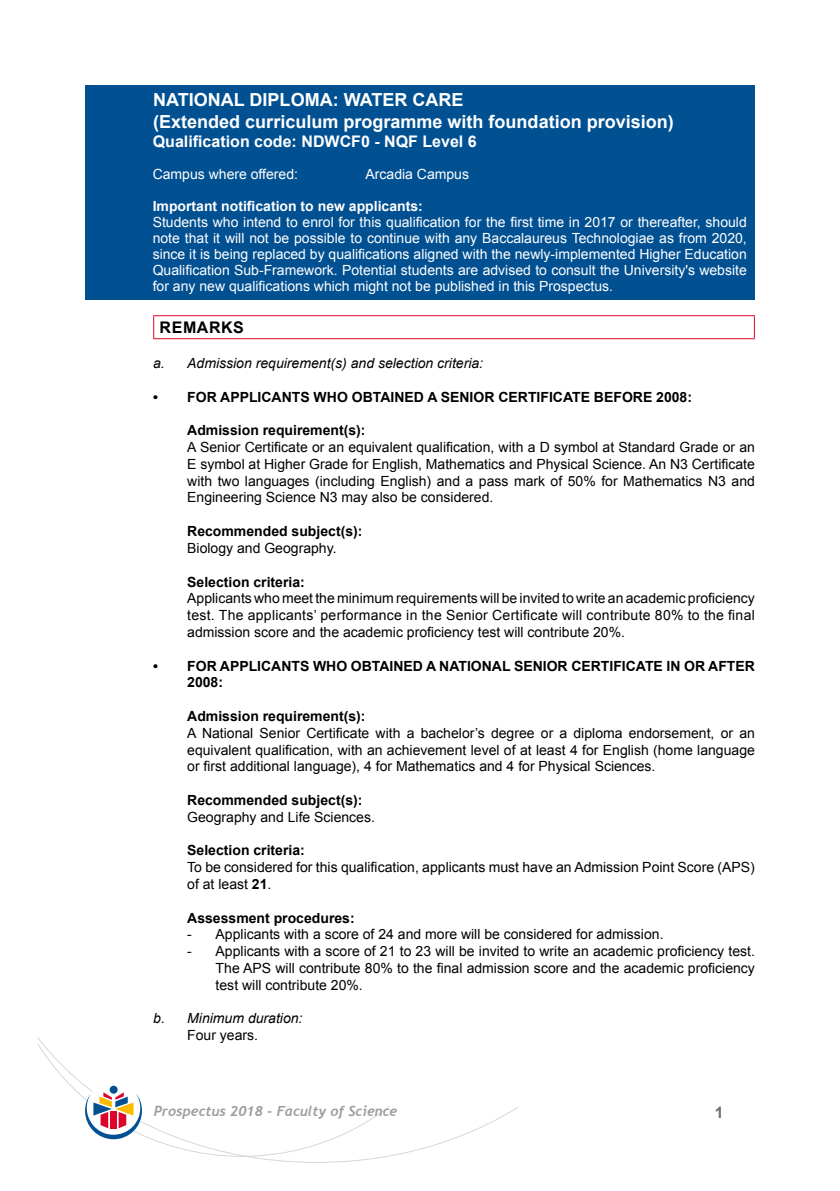
<style>
.page{position:relative;width:840px;height:1191px;background:#fff}
.page>*{position:absolute;margin:0;border:0;box-sizing:border-box;transform-origin:0 0}
.t1{font:700 18px/21.6px "Arial";color:#fff}
.t2{font:700 16px "Arial";color:#fff}
.t3{font:700 16px "Arial";letter-spacing:.035em;color:#000}
.t4{font:700 16px "Arial";color:#706f6f}
.t5{font:14px/16.8px "Arial";color:#000;text-align:justify}
.t6{font:14px/16px "Arial";color:#fff;text-align:justify}
.t7{font:700 14px/16.8px "Arial";color:#000}
.t8{font:italic 14px "Arial";color:#000}
.t9{font:700 14px "Arial";color:#fff}
.t10{font:italic 700 14px "Trebuchet";color:#9d9d9c}
.s1{font-weight:700}
</style>
<div class="page">
<svg style="left:37px;top:1037px;width:482px;height:125px"></svg>
<svg style="left:37px;top:1043px;width:353px;height:113px"></svg>
<div style="left:85px;top:85px;width:669px;height:214px;background:#005092"></div>
<hr style="left:153px;top:315px;width:601px;height:1px;background:#dd052b">
<svg style="left:153px;top:316px;width:1px;height:22px"></svg>
<svg style="left:753px;top:316px;width:1px;height:22px"></svg>
<hr style="left:153px;top:338px;width:601px;height:1px;background:#dd052b">
<p class="t1" style="left:153px;top:89px;width:522px">NATIONAL DIPLOMA: WATER CARE<br>(Extended curriculum programme with foundation provision)</p>
<p class="t2" style="left:153px;top:130px;width:325px">Qualification code: NDWCF0 - NQF Level 6</p>
<p class="t6" style="left:153px;top:166px;width:147px">Campus where offered:</p>
<p class="t6" style="left:365px;top:166px;width:105px">Arcadia Campus</p>
<p class="t9" style="left:153px;top:196px;width:271px">Important notification to new applicants:</p>
<p class="t6" style="left:153px;top:214px;width:595px">Students who intend to enrol for this qualification for the first time in 2017 or thereafter, should note that it will not be possible to continue with any Baccalaureus Technologiae as from 2020, since it is being replaced by qualifications aligned with the newly-implemented Higher Education Qualification Sub-Framework. Potential students are advised to consult the University's website for any new qualifications which might not be published in this Prospectus.</p>
<p class="t3" style="left:159px;top:316px;width:86px">REMARKS</p>
<p class="t8" style="left:153px;top:354px;width:331px">a. Admission requirement(s) and selection criteria:</p>
<p class="t7" style="left:153px;top:388px;width:540px">• FOR APPLICANTS WHO OBTAINED A SENIOR CERTIFICATE BEFORE 2008:</p>
<p class="t7" style="left:187px;top:422px;width:180px">Admission requirement(s):</p>
<p class="t5" style="left:187px;top:438px;width:569px">A Senior Certificate or an equivalent qualification, with a D symbol at Standard Grade or an E symbol at Higher Grade for English, Mathematics and Physical Science. An N3 Certificate with two languages (including English) and a pass mark of 50% for Mathematics N3 and Engineering Science N3 may also be considered.</p>
<p class="t7" style="left:187px;top:523px;width:177px">Recommended subject(s):</p>
<p class="t5" style="left:187px;top:539px;width:151px">Biology and Geography.</p>
<p class="t7" style="left:187px;top:573px;width:119px">Selection criteria:</p>
<p class="t5" style="left:187px;top:590px;width:569px">Applicants who meet the minimum requirements will be invited to write an academic proficiency test. The applicants’ performance in the Senior Certificate will contribute 80% to the final admission score and the academic proficiency test will contribute 20%.</p>
<p class="t7" style="left:187px;top:657px;width:569px;text-indent:-34px">• FOR APPLICANTS WHO OBTAINED A NATIONAL SENIOR CERTIFICATE IN OR AFTER<br>2008:</p>
<p class="t7" style="left:187px;top:708px;width:180px">Admission requirement(s):</p>
<p class="t5" style="left:187px;top:724px;width:569px">A National Senior Certificate with a bachelor’s degree or a diploma endorsement, or an equivalent qualification, with an achievement level of at least 4 for English (home language or first additional language), 4 for Mathematics and 4 for Physical Sciences.</p>
<p class="t7" style="left:187px;top:792px;width:177px">Recommended subject(s):</p>
<p class="t5" style="left:187px;top:808px;width:189px">Geography and Life Sciences.</p>
<p class="t7" style="left:187px;top:842px;width:119px">Selection criteria:</p>
<p class="t5" style="left:187px;top:858px;width:569px">To be considered for this qualification, applicants must have an Admission Point Score (APS) of at least <span class="s1">21</span>.</p>
<p class="t7" style="left:187px;top:909px;width:169px">Assessment procedures:</p>
<p class="t5" style="left:187px;top:926px;width:477px">- Applicants with a score of 24 and more will be considered for admission.</p>
<p class="t5" style="left:215px;top:942px;width:540px;text-indent:-28px">- Applicants with a score of 21 to 23 will be invited to write an academic proficiency test.<br>The APS will contribute 80% to the final admission score and the academic proficiency test will contribute 20%.</p>
<p class="t8" style="left:153px;top:1009px;width:151px">b. Minimum duration:</p>
<p class="t5" style="left:187px;top:1026px;width:72px">Four years.</p>
<p class="t10" style="left:154px;top:1102px;width:245px">Prospectus 2018 - Faculty of Science</p>
<p class="t4" style="left:714px;top:1100px;width:10px">1</p>
</div>
